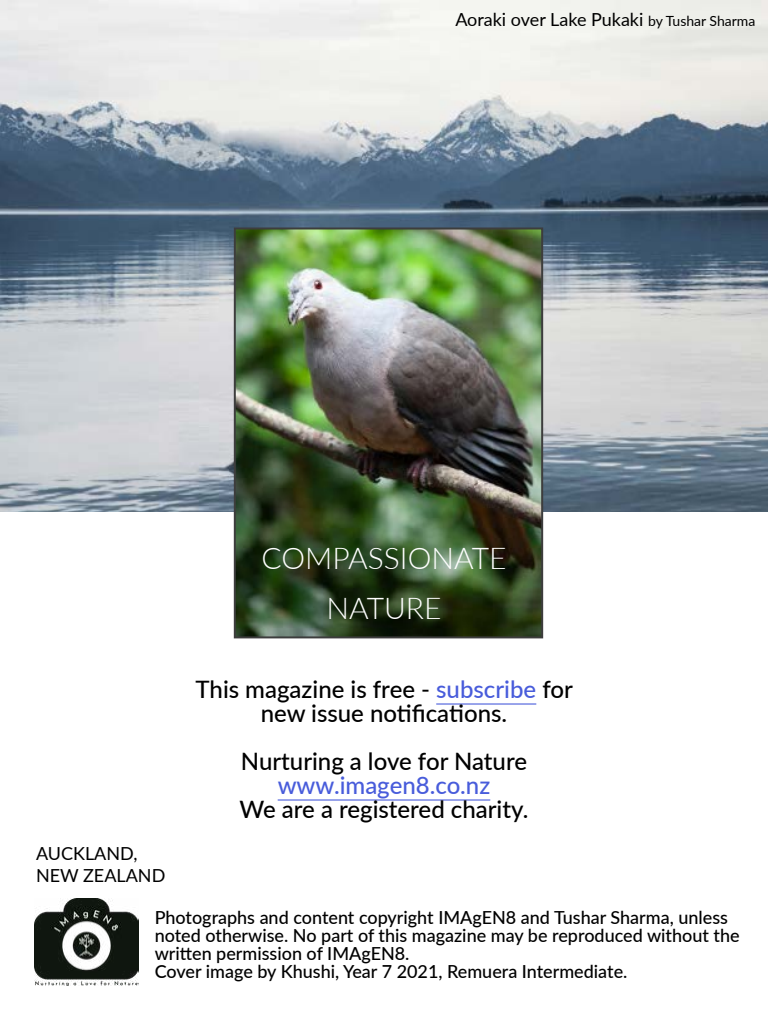
<style>
.page{position:relative;width:768px;height:1024px;background:#fff}
.page>*{position:absolute;margin:0;border:0;box-sizing:border-box;transform-origin:0 0}
.t1{font:300 30px/50px "Lato";color:#fff;text-align:center}
.t2{font:500 24px/24px "Lato";color:#000;text-align:center}
.t3{font:500 24px "Lato";color:#485cdb}
.t4{font:500 18px/18px "Lato";color:#000}
.t5{font:18px/21.6px "Lato";color:#000}
.s1{font-size:14px}
.s2{color:#485cdb}
</style>
<div class="page">
<img style="left:0;top:0;width:768px;height:512px">
<img style="left:237px;top:231px;width:303px;height:404px">
<div style="left:234px;top:228px;width:309px;height:410px;border:2px solid #3d3d3d"></div>
<img style="left:35px;top:899px;width:104px;height:87px">
<hr style="left:436px;top:703px;width:100px;height:2px;background:#485cdb">
<hr style="left:278px;top:799px;width:212px;height:2px;background:#485cdb">
<p class="t5" style="left:455px;top:8px;width:302px">Aoraki over Lake Pukaki <span class="s1">by Tushar Sharma</span></p>
<h1 class="t1" style="left:261px;top:533px;width:247px">COMPASSIONATE<br>NATURE</h1>
<p class="t5" style="left:36px;top:842px;width:131px">AUCKLAND,<br>NEW ZEALAND</p>
<h2 class="t2" style="left:196px;top:677px;width:379px">This magazine is free - <span class="s2">subscribe</span> for new issue notifications.</h2>
<h2 class="t2" style="left:241px;top:749px;width:288px">Nurturing a love for Nature</h2>
<h2 class="t3" style="left:278px;top:768px;width:214px">www.imagen8.co.nz</h2>
<h2 class="t2" style="left:240px;top:797px;width:290px">We are a registered charity.</h2>
<p class="t4" style="left:155px;top:908px;width:587px">Photographs and content copyright IMAgEN8 and Tushar Sharma, unless noted otherwise. No part of this magazine may be reproduced without the written permission of IMAgEN8.<br>Cover image by Khushi, Year 7 2021, Remuera Intermediate.</p>
</div>
